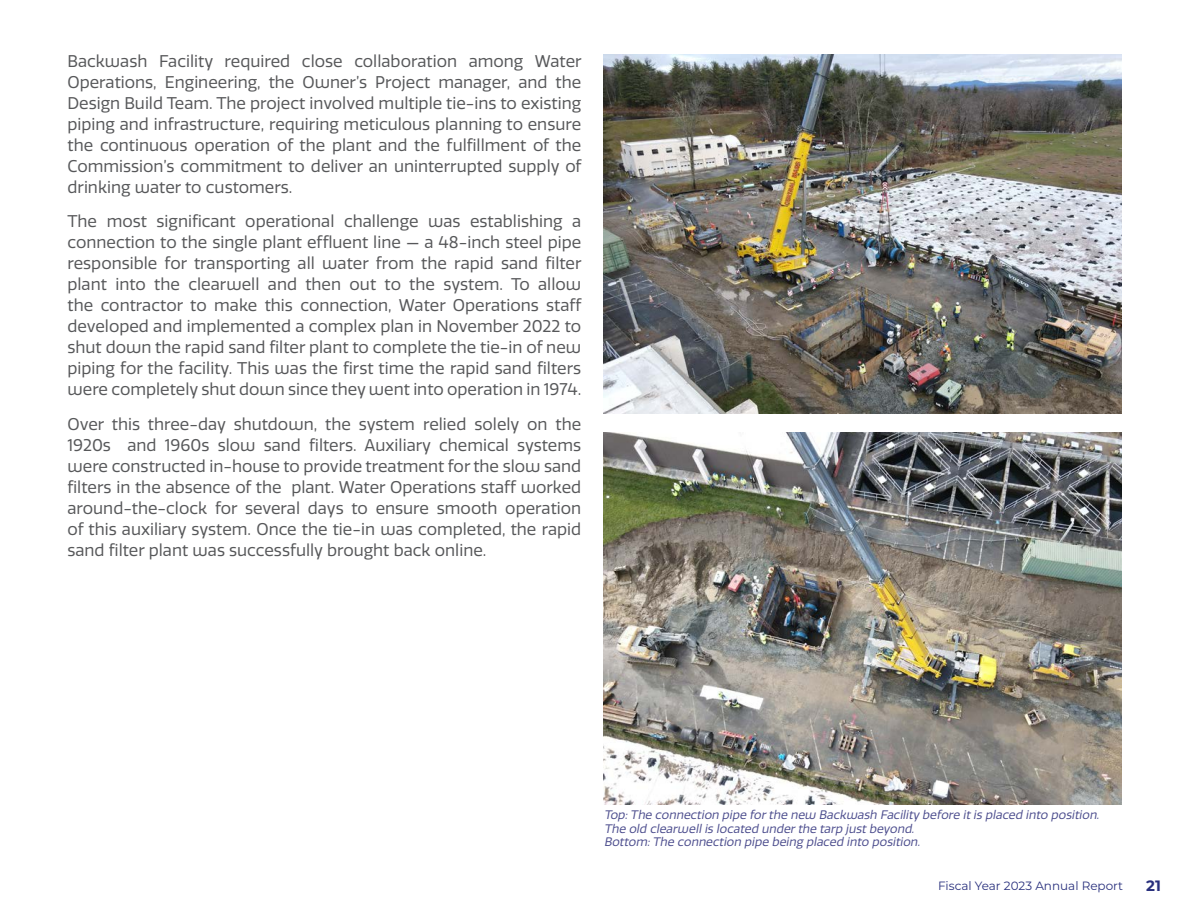
<style>
.page{position:relative;width:1188px;height:918px;background:#fff}
.page>*{position:absolute;margin:0;border:0;box-sizing:border-box;transform-origin:0 0}
.Paragraph_Style_1{font:16.5px/21px "Quatro";color:#57585a;text-align:justify}
.t1{font:700 15px "Montserrat";color:#29307d}
.t2{font:italic 12px/13.5px "Quatro";color:#4d4e8e}
.t3{font:12px "Montserrat";color:#29307d}
</style>
<div class="page">
<img style="left:604px;top:432px;width:517px;height:373px">
<img style="left:604px;top:54px;width:517px;height:360px">
<p class="Paragraph_Style_1" style="left:68px;top:51px;width:516px">Backwash Facility required close collaboration among Water Operations, Engineering, the Owner’s Project manager, and the Design Build Team. The project involved multiple tie-ins to existing piping and infrastructure, requiring meticulous planning to ensure the continuous operation of the plant and the fulfillment of the Commission’s commitment to deliver an uninterrupted supply of drinking water to customers.</p>
<p class="Paragraph_Style_1" style="left:68px;top:211px;width:516px">The most significant operational challenge was establishing a connection to the single plant effluent line — a 48-inch steel pipe responsible for transporting all water from the rapid sand filter plant into the clearwell and then out to the system. To allow the contractor to make this connection, Water Operations staff developed and implemented a complex plan in November 2022 to shut down the rapid sand filter plant to complete the tie-in of new piping for the facility. This was the first time the rapid sand filters were completely shut down since they went into operation in 1974.</p>
<p class="Paragraph_Style_1" style="left:68px;top:414px;width:515px">Over this three-day shutdown, the system relied solely on the 1920s and 1960s slow sand filters. Auxiliary chemical systems were constructed in-house to provide treatment for the slow sand filters in the absence of the plant. Water Operations staff worked around-the-clock for several days to ensure smooth operation of this auxiliary system. Once the tie-in was completed, the rapid sand filter plant was successfully brought back online.</p>
<p class="t2" style="left:604px;top:808px;width:499px">Top:The connection pipe forthe new Backwash Facility before itis placed into position.<br>The old clearwellis located underthe tarp justbeyond.</p>
<p class="t2" style="left:604px;top:835px;width:320px">Bottom:The connection pipe being placed into position.</p>
<p class="t3" style="left:938px;top:877px;width:187px">Fiscal Year 2023 Annual Report</p>
<p class="t1" style="left:1146px;top:875px;width:16px">21</p>
</div>
